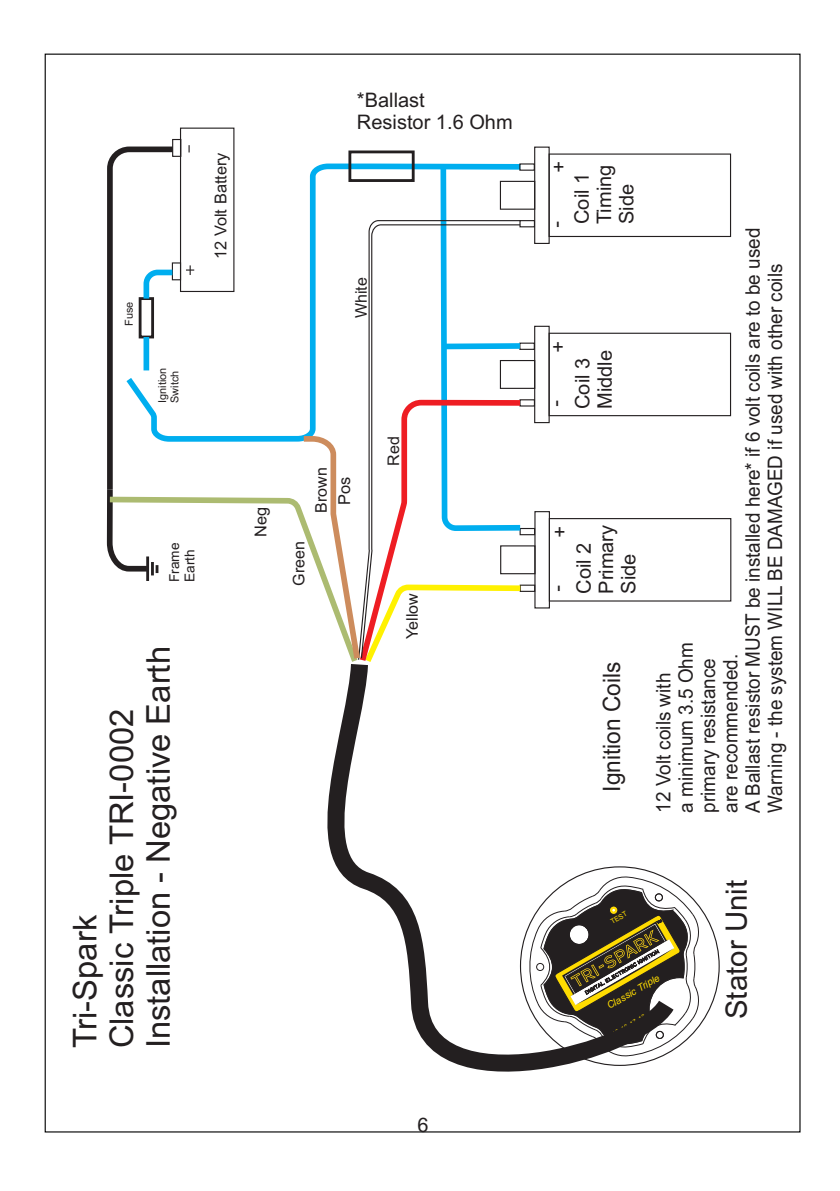
<style>
.page{position:relative;width:840px;height:1191px;background:#fff}
.page>*{position:absolute;margin:0;border:0;box-sizing:border-box;transform-origin:0 0}
.t1{font:32.8px/36.6px "Arial";color:#231f20}
.t2{font:29.4px "Arial";color:#231f20}
.t3{font:24px "Arial";color:#231f20;scale:.94 1}
.t4{font:20px/22.4px "Arial";color:#231f20;scale:.94 1}
.t5{font:20px/22.4px "Arial";color:#231f20}
.t6{font:16.4px "Arial";color:#231f20}
.t7{font:16px "Arial";color:#231f20}
.t8{font:13.6px/15.2px "Arial";color:#231f20}
.t9{font:11px/12.2px "Arial";color:#231f20}
.t10{font:italic 10px "Arial";color:#ffdc01}
.t11{font:7px "Arial";color:#ffdc01}
.t12{font:6px "Arial";color:#ffdc01}
</style>
<div class="page">
<div style="left:172px;top:139px;width:9px;height:18px;border:1px solid #231f20"></div>
<svg style="left:104px;top:144px;width:74px;height:989px"></svg>
<svg style="left:121px;top:161px;width:316px;height:285px"></svg>
<div style="left:548px;top:153px;width:182px;height:84px;border:1px solid #231f20"></div>
<div style="left:534px;top:147px;width:15px;height:97px;border:1px solid #231f20"></div>
<div style="left:499px;top:181px;width:36px;height:29px;border:1px solid #231f20"></div>
<div style="left:519px;top:220px;width:15px;height:7px;border:1px solid #231f20"></div>
<div style="left:548px;top:333px;width:182px;height:83px;border:1px solid #231f20"></div>
<div style="left:534px;top:326px;width:15px;height:97px;border:1px solid #231f20"></div>
<div style="left:499px;top:360px;width:36px;height:29px;border:1px solid #231f20"></div>
<div style="left:519px;top:342px;width:15px;height:8px;border:1px solid #231f20"></div>
<div style="left:519px;top:399px;width:15px;height:7px;border:1px solid #231f20"></div>
<div style="left:548px;top:518px;width:183px;height:83px;border:1px solid #231f20"></div>
<div style="left:500px;top:545px;width:35px;height:29px;border:1px solid #231f20"></div>
<div style="left:519px;top:528px;width:16px;height:7px;border:1px solid #231f20"></div>
<div style="left:519px;top:584px;width:16px;height:8px;border:1px solid #231f20"></div>
<svg style="left:437px;top:163px;width:88px;height:970px"></svg>
<svg style="left:104px;top:494px;width:194px;height:174px"></svg>
<svg style="left:689px;top:894px;width:11px;height:144px"></svg>
<svg style="left:360px;top:224px;width:161px;height:209px"></svg>
<svg style="left:298px;top:433px;width:227px;height:213px"></svg>
<div style="left:348px;top:150px;width:66px;height:32px;border:3px solid #231f20"></div>
<svg style="left:282px;top:646px;width:407px;height:463px"></svg>
<p class="t9" style="left:124px;top:326px;width:26px;rotate:-90deg">Fuse</p>
<p class="t9" style="left:157px;top:403px;width:37px;rotate:-90deg">Ignition<br>Switch</p>
<p class="t6" style="left:214px;top:259px;width:108px;rotate:-90deg">12 Volt Battery</p>
<p class="t8" style="left:168px;top:582px;width:41px;rotate:-90deg">Frame<br>Earth</p>
<h1 class="t1" style="left:70px;top:1048px;width:404px;rotate:-90deg">Tri-Spark<br>Classic Triple TRI-0002<br>Installation - Negative Earth</h1>
<p class="t5" style="left:357px;top:90px;width:157px">*Ballast<br>Resistor 1.6 Ohm</p>
<p class="t7" style="left:355px;top:318px;width:42px;rotate:-90deg">White</p>
<p class="t6" style="left:254px;top:537px;width:32px;rotate:-90deg">Neg</p>
<p class="t7" style="left:315px;top:513px;width:47px;rotate:-90deg">Brown</p>
<p class="t6" style="left:338px;top:505px;width:30px;rotate:-90deg">Pos</p>
<p class="t7" style="left:293px;top:586px;width:46px;rotate:-90deg">Green</p>
<p class="t7" style="left:387px;top:465px;width:31px;rotate:-90deg">Red</p>
<p class="t7" style="left:406px;top:639px;width:47px;rotate:-90deg">Yellow</p>
<p class="t5" style="left:417px;top:1115px;width:13px">6</p>
<p class="t5" style="left:572px;top:224px;width:61px;rotate:-90deg">Coil 1<br>Timing<br>Side</p>
<p class="t5" style="left:573px;top:409px;width:60px;rotate:-90deg">Coil 3<br>Middle</p>
<p class="t5" style="left:574px;top:594px;width:70px;rotate:-90deg">Coil 2<br>Primary<br>Side</p>
<p class="t3" style="left:602px;top:791px;width:140px;rotate:-90deg">Ignition Coils</p>
<p class="t4" style="left:653px;top:812px;width:623px;rotate:-90deg">12 Volt coils with<br>a minimum 3.5 Ohm<br>primary resistance<br>are recommended.<br>A Ballast resistor MUST be installed here* if 6 volt coils are to be used Warning - the system WILL BE DAMAGED if used with other coils</p>
<p class="t11" style="left:609px;top:919px;width:19px;rotate:-30deg">TEST</p>
<p class="t10" style="left:605px;top:1003px;width:61px;rotate:-30deg">Classic Triple</p>
<p class="t12" style="left:611px;top:1032px;width:38px;rotate:-30deg">15 16 17 18</p>
<h2 class="t2" style="left:724px;top:1019px;width:140px;rotate:-90deg">Stator Unit</h2>
</div>
